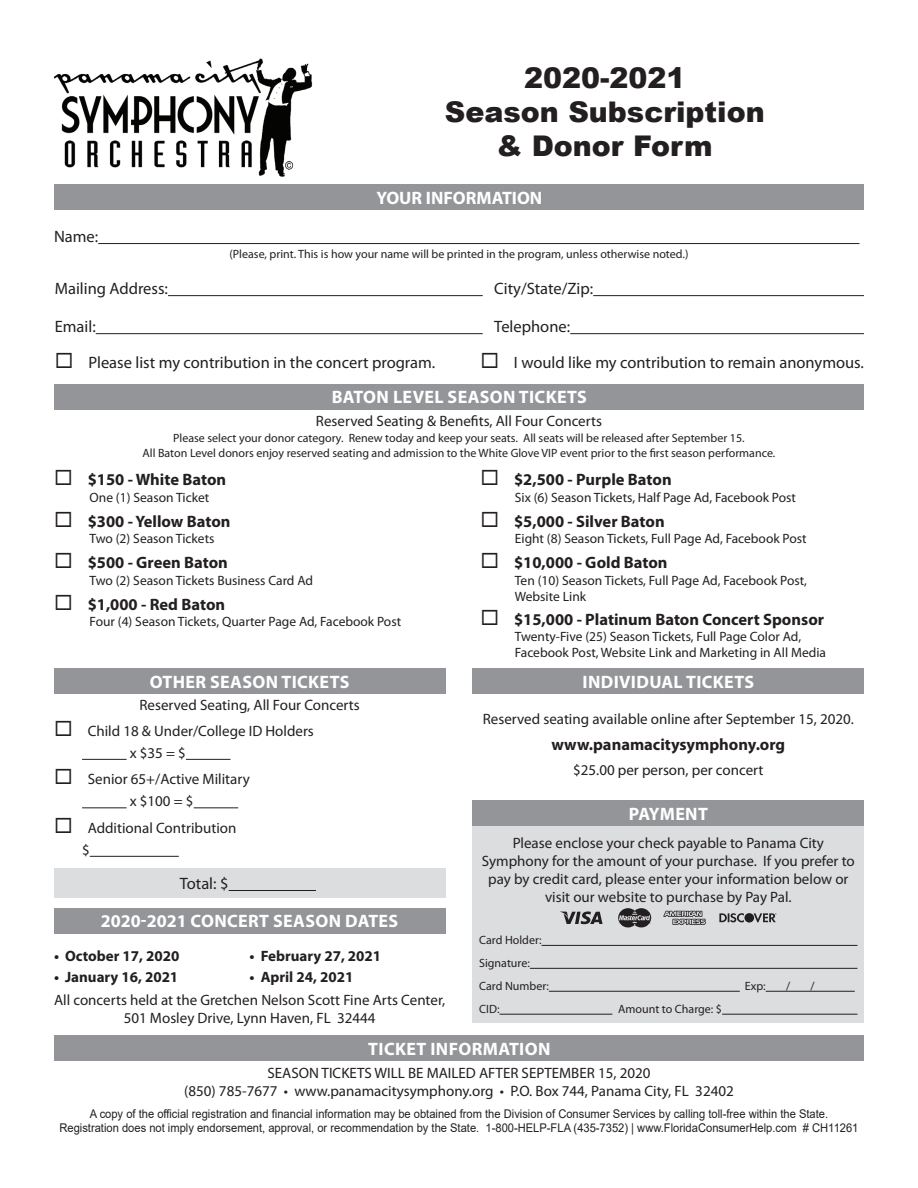
<style>
.page{position:relative;width:918px;height:1188px;background:#fff}
.page>*{position:absolute;margin:0;border:0;box-sizing:border-box;transform-origin:0 0}
.t1{font:900 28.5px/34.2px "Arial";color:#231f20;text-align:center}
.t2{font:700 18px "Myriad Pro";letter-spacing:.02em;color:#fff}
.t3{font:700 18px "Myriad Pro";color:#fff}
.t4{font:700 16.5px "Myriad Pro";color:#231f20}
.t5{font:16.5px "Myriad Pro";color:#231f20}
.t6{font:15px/18px "Myriad Pro";color:#231f20;text-align:center}
.t7{font:700 15px "Myriad Pro";color:#231f20}
.t8{font:13.5px/16.2px "Myriad Pro";color:#231f20}
.t9{font:12px/23px "Myriad Pro";color:#231f20;text-align:center}
.t10{font:12px/14.4px "Arial";color:#231f20;text-align:center;scale:.93 1}
</style>
<div class="page">
<div style="left:55px;top:384px;width:809px;height:26px;background:#939598"></div>
<div style="left:54px;top:668px;width:391px;height:26px;background:#939598"></div>
<div style="left:54px;top:868px;width:391px;height:29px;background:#dcdddf"></div>
<hr style="left:229px;top:890px;width:87px;height:1px;background:#231f20">
<hr style="left:82px;top:759px;width:45px;height:1px;background:#231f20">
<hr style="left:186px;top:759px;width:44px;height:1px;background:#231f20">
<hr style="left:82px;top:807px;width:45px;height:1px;background:#231f20">
<hr style="left:194px;top:807px;width:44px;height:1px;background:#231f20">
<hr style="left:90px;top:856px;width:89px;height:1px;background:#231f20">
<div style="left:473px;top:668px;width:391px;height:26px;background:#939598"></div>
<div style="left:54px;top:908px;width:391px;height:26px;background:#939598"></div>
<div style="left:473px;top:826px;width:391px;height:197px;background:#dcdddf"></div>
<svg style="left:560px;top:911px;width:43px;height:13px"></svg>
<svg style="left:618px;top:908px;width:33px;height:19px"></svg>
<svg style="left:719px;top:913px;width:58px;height:10px"></svg>
<svg style="left:663px;top:911px;width:43px;height:14px"></svg>
<div style="left:473px;top:800px;width:391px;height:26px;background:#939598"></div>
<hr style="left:542px;top:945px;width:315px;height:1px;background:#231f20">
<hr style="left:530px;top:968px;width:327px;height:1px;background:#231f20">
<hr style="left:549px;top:991px;width:191px;height:1px;background:#231f20">
<hr style="left:500px;top:1014px;width:112px;height:1px;background:#231f20">
<hr style="left:722px;top:1014px;width:135px;height:1px;background:#231f20">
<div style="left:55px;top:1035px;width:809px;height:26px;background:#939598"></div>
<hr style="left:766px;top:991px;width:89px;height:1px;background:#231f20">
<img style="left:54px;top:58px;width:259px;height:131px">
<div style="left:55px;top:184px;width:809px;height:26px;background:#939598"></div>
<hr style="left:98px;top:243px;width:761px;height:1px;background:#231f20">
<hr style="left:593px;top:295px;width:271px;height:1px;background:#231f20">
<hr style="left:570px;top:333px;width:294px;height:1px;background:#231f20">
<hr style="left:168px;top:295px;width:315px;height:1px;background:#231f20">
<hr style="left:96px;top:333px;width:387px;height:1px;background:#231f20">
<h1 class="t1" style="left:445px;top:60px;width:321px">2020-2021<br>Season Subscription &amp; Donor Form</h1>
<p class="t5" style="left:54px;top:226px;width:46px">Name:</p>
<p class="t3" style="left:376px;top:186px;width:167px">YOUR INFORMATION</p>
<p class="t9" style="left:230px;top:242px;width:460px">(Please, print. This is how your name will be printed in the program, unless otherwise noted.)</p>
<p class="t5" style="left:55px;top:278px;width:115px">Mailing Address:</p>
<p class="t5" style="left:55px;top:316px;width:43px">Email:</p>
<p class="t5" style="left:55px;top:353px;width:382px">◻ Please list my contribution in the concert program.</p>
<p class="t5" style="left:480px;top:353px;width:385px">◻ I would like my contribution to remain anonymous.</p>
<p class="t5" style="left:494px;top:278px;width:100px">City/State/Zip:</p>
<p class="t5" style="left:494px;top:316px;width:77px">Telephone:</p>
<p class="t2" style="left:332px;top:386px;width:257px">BATON LEVEL SEASON TICKETS</p>
<p class="t9" style="left:143px;top:431px;width:634px;line-height:14.4px">Please select your donor category. Renew today and keep your seats. All seats will be released after September 15.<br>All Baton Level donors enjoy reserved seating and admission to the White Glove VIP event prior to the first season performance.</p>
<p class="t4" style="left:54px;top:469px;width:174px">◻ $150 - White Baton</p>
<p class="t8" style="left:90px;top:489px;width:121px">One (1) Season Ticket</p>
<p class="t6" style="left:316px;top:412px;width:288px">Reserved Seating &amp; Benefits, All Four Concerts</p>
<p class="t4" style="left:480px;top:469px;width:193px">◻ $2,500 - Purple Baton</p>
<p class="t8" style="left:515px;top:489px;width:283px">Six (6) Season Tickets, Half Page Ad, Facebook Post</p>
<p class="t4" style="left:54px;top:510px;width:178px">◻ $300 - Yellow Baton</p>
<p class="t8" style="left:90px;top:530px;width:126px">Two (2) Season Tickets</p>
<p class="t4" style="left:480px;top:510px;width:186px">◻ $5,000 - Silver Baton</p>
<p class="t8" style="left:515px;top:530px;width:293px">Eight (8) Season Tickets, Full Page Ad, Facebook Post</p>
<p class="t4" style="left:54px;top:552px;width:175px">◻ $500 - Green Baton</p>
<p class="t8" style="left:90px;top:572px;width:225px">Two (2) Season Tickets Business Card Ad</p>
<p class="t4" style="left:480px;top:552px;width:189px">◻ $10,000 - Gold Baton</p>
<p class="t8" style="left:515px;top:572px;width:294px">Ten (10) Season Tickets, Full Page Ad, Facebook Post,</p>
<p class="t8" style="left:515px;top:588px;width:73px">Website Link</p>
<p class="t4" style="left:88px;top:594px;width:139px">$1,000 - Red Baton</p>
<p class="t8" style="left:90px;top:613px;width:313px">Four (4) Season Tickets, Quarter Page Ad, Facebook Post</p>
<p class="t4" style="left:480px;top:609px;width:345px">◻ $15,000 - Platinum Baton Concert Sponsor</p>
<p class="t8" style="left:515px;top:628px;width:313px">Twenty-Five (25) Season Tickets, Full Page Color Ad,<br>Facebook Post, Website Link and Marketing in All Media</p>
<p class="t2" style="left:150px;top:670px;width:201px">OTHER SEASON TICKETS</p>
<p class="t6" style="left:140px;top:696px;width:222px">Reserved Seating, All Four Concerts</p>
<p class="t6" style="left:54px;top:722px;width:261px">◻ Child 18 &amp; Under/College ID Holders</p>
<p class="t6" style="left:54px;top:770px;width:197px">◻ Senior 65+/Active Military</p>
<p class="t6" style="left:54px;top:819px;width:184px">◻ Additional Contribution</p>
<p class="t6" style="left:130px;top:744px;width:58px">x $35 = $</p>
<p class="t6" style="left:130px;top:792px;width:65px">x $100 = $</p>
<p class="t6" style="left:82px;top:841px;width:9px">$</p>
<p class="t5" style="left:180px;top:873px;width:50px">Total: $</p>
<p class="t2" style="left:101px;top:910px;width:299px">2020-2021 CONCERT SEASON DATES</p>
<p class="t7" style="left:54px;top:946px;width:127px">• October 17, 2020</p>
<p class="t7" style="left:54px;top:967px;width:126px">• January 16, 2021</p>
<p class="t7" style="left:250px;top:946px;width:133px">• February 27, 2021</p>
<p class="t7" style="left:250px;top:967px;width:105px">• April 24, 2021</p>
<p class="t6" style="left:54px;top:991px;width:393px">All concerts held at the Gretchen Nelson Scott Fine Arts Center,<br>501 Mosley Drive, Lynn Haven, FL 32444</p>
<p class="t2" style="left:583px;top:670px;width:173px">INDIVIDUAL TICKETS</p>
<p class="t6" style="left:483px;top:709px;width:373px">Reserved seating available online after September 15, 2020.</p>
<p class="t4" style="left:551px;top:734px;width:235px">www.panamacitysymphony.org</p>
<p class="t6" style="left:573px;top:761px;width:192px">$25.00 per person, per concert</p>
<p class="t2" style="left:629px;top:802px;width:81px">PAYMENT</p>
<p class="t6" style="left:482px;top:833px;width:374px">Please enclose your check payable to Panama City Symphony for the amount of your purchase. If you prefer to pay by credit card, please enter your information below or visit our website to purchase by Pay Pal.</p>
<p class="t9" style="left:479px;top:929px;width:71px;text-align:left">Card Holder:<br>Signature:<br>Card Number:<br>CID:</p>
<p class="t9" style="left:745px;top:974px;width:22px">Exp:</p>
<p class="t9" style="left:786px;top:974px;width:6px">/</p>
<p class="t9" style="left:811px;top:974px;width:6px">/</p>
<p class="t9" style="left:618px;top:997px;width:105px">Amount to Charge: $</p>
<p class="t2" style="left:368px;top:1037px;width:184px">TICKET INFORMATION</p>
<p class="t6" style="left:184px;top:1063px;width:551px">SEASON TICKETS WILL BE MAILED AFTER SEPTEMBER 15, 2020<br>(850) 785-7677 • www.panamacitysymphony.org • P.O. Box 744, Panama City, FL 32402</p>
<p class="t10" style="left:59px;top:1106px;width:861px">A copy of the official registration and financial information may be obtained from the Division of Consumer Services by calling toll-free within the State.<br>Registration does not imply endorsement, approval, or recommendation by the State. 1-800-HELP-FLA (435-7352) | www.FloridaConsumerHelp.com # CH11261</p>
</div>
